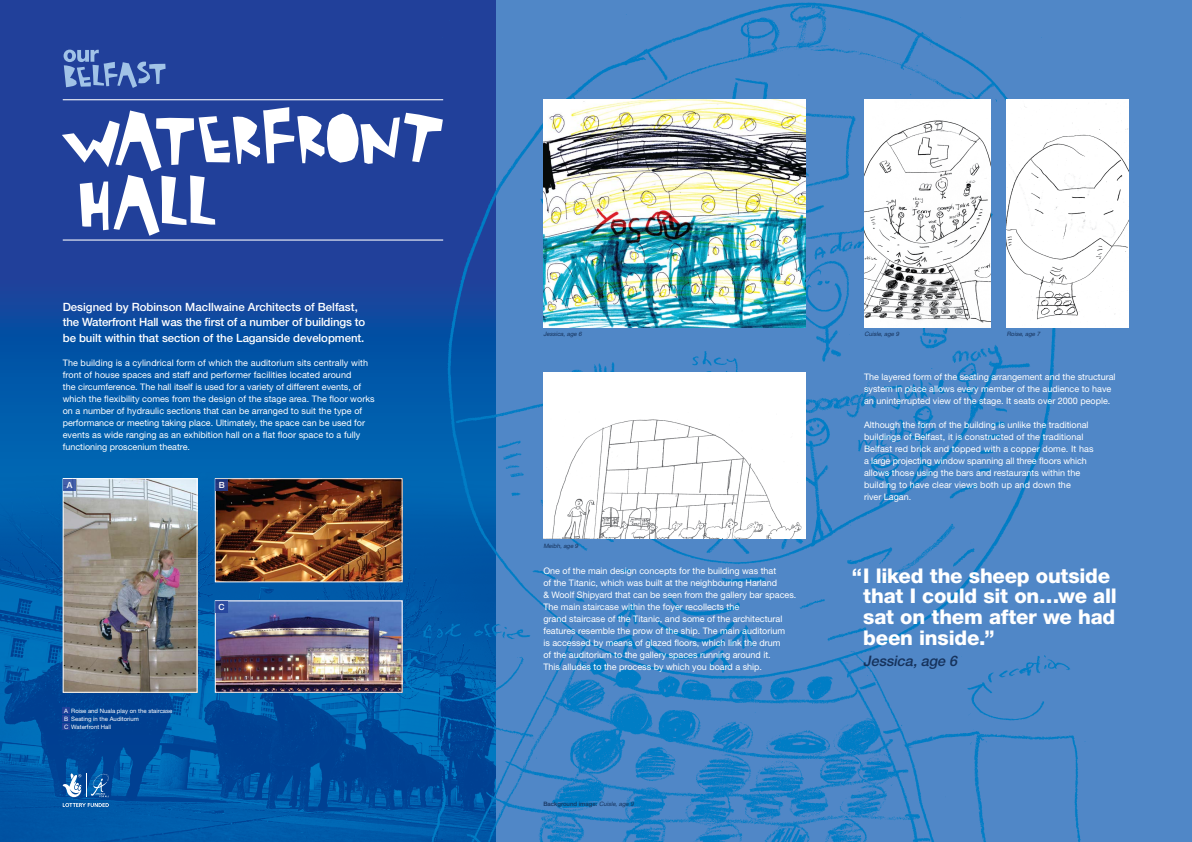
<style>
.page{position:relative;width:1192px;height:842px;background:#fff}
.page>*{position:absolute;margin:0;border:0;box-sizing:border-box;transform-origin:0 0}
.t1{font:800 20.3px/20.8px "Helvetica Neue";letter-spacing:-.01em;color:#fff}
.t2{font:italic 500 14.5px "Helvetica Neue";color:#16325c}
.t3{font:500 11.4px/15.4px "Helvetica Neue";letter-spacing:-.005em;color:#fff}
.t4{font:9px/12px "Helvetica Neue";color:#fff}
.t5{font:500 8.5px "Helvetica Neue";color:#fff}
.t6{font:6px/7.9px "Helvetica Neue";color:#fff}
.t7{font:italic 6px "Helvetica Neue";color:#16325c}
.t8{font:500 6px "Helvetica Neue";color:#16325c}
.s1{font-weight:400;font-style:italic}
</style>
<div class="page">
<div style="left:0;top:0;width:662px;height:842px;background:#21409a"></div>
<img style="left:0;top:305px;width:384px;height:537px">
<div style="left:496px;top:0;width:696px;height:842px;background:#5087c7"></div>
<img style="left:384px;top:2px;width:737px;height:840px">
<svg style="left:64px;top:50px;width:102px;height:38px"></svg>
<hr style="left:63px;top:99px;width:380px;height:1px;background:#fff">
<hr style="left:63px;top:239px;width:380px;height:2px;background:#fff">
<svg style="left:63px;top:803px;width:46px;height:4px"></svg>
<svg style="left:63px;top:773px;width:46px;height:24px"></svg>
<img style="left:543px;top:373px;width:262px;height:166px">
<img style="left:543px;top:99px;width:262px;height:228px">
<img style="left:864px;top:99px;width:127px;height:228px">
<svg style="left:62px;top:107px;width:381px;height:129px"></svg>
<img style="left:217px;top:480px;width:184px;height:100px">
<div style="left:215px;top:478px;width:188px;height:104px;border:1px solid #fff"></div>
<img style="left:65px;top:480px;width:130px;height:211px">
<div style="left:63px;top:478px;width:134px;height:215px;border:1px solid #fff"></div>
<svg style="left:64px;top:479px;width:12px;height:12px"></svg>
<img style="left:217px;top:602px;width:184px;height:89px">
<div style="left:215px;top:600px;width:188px;height:93px;border:1px solid #fff"></div>
<div style="left:216px;top:601px;width:12px;height:12px;background:#2a4a9f"></div>
<svg style="left:216px;top:479px;width:12px;height:12px"></svg>
<img style="left:1007px;top:99px;width:122px;height:228px">
<div style="left:63px;top:715px;width:7px;height:7px;background:#21409a"></div>
<div style="left:63px;top:707px;width:7px;height:7px;background:#21409a"></div>
<div style="left:63px;top:723px;width:7px;height:7px;background:#21409a"></div>
<p class="t3" style="left:63px;top:299px;width:304px">Designed by Robinson MacIlwaine Architects of Belfast, the Waterfront Hall was the first of a number of buildings to be built within that section of the Laganside development.</p>
<p class="t4" style="left:63px;top:356px;width:313px">The building is a cylindrical form of which the auditorium sits centrally with front of house spaces and staff and performer facilities located around<br>the circumference. The hall itself is used for a variety of different events, of which the flexibility comes from the design of the stage area. The floor works on a number of hydraulic sections that can be arranged to suit the type of performance or meeting taking place. Ultimately, the space can be used for events as wide ranging as an exhibition hall on a flat floor space to a fully functioning proscenium theatre.</p>
<p class="t5" style="left:67px;top:480px;width:7px">A</p>
<p class="t6" style="left:64px;top:706px;width:110px">A Roise and Nuala play on the staircase<br>B Seating in the Auditorium<br>C Waterfront Hall</p>
<p class="t5" style="left:219px;top:480px;width:7px">B</p>
<p class="t5" style="left:218px;top:602px;width:8px">C</p>
<p class="t7" style="left:543px;top:331px;width:41px">Jessica, age 6</p>
<p class="t7" style="left:543px;top:542px;width:38px">Meibh, age 9</p>
<p class="t7" style="left:864px;top:331px;width:38px">Cuisle, age 9</p>
<p class="t7" style="left:1007px;top:331px;width:36px">Roise, age 7</p>
<p class="t4" style="left:864px;top:371px;width:253px">The layered form of the seating arrangement and the structural system in place allows every member of the audience to have an uninterrupted view of the stage. It seats over 2000 people.</p>
<p class="t4" style="left:864px;top:419px;width:231px">Although the form of the building is unlike the traditional buildings of Belfast, it is constructed of the traditional Belfast red brick and topped with a copper dome. It has a large projecting window spanning all three floors which allows those using the bars and restaurants within the building to have clear views both up and down the<br>river Lagan.</p>
<p class="t4" style="left:543px;top:565px;width:255px">One of the main design concepts for the building was that<br>of the Titanic, which was built at the neighbouring Harland<br>&amp; Woolf Shipyard that can be seen from the gallery bar spaces.<br>The main staircase within the foyer recollects the<br>grand staircase of the Titanic, and some of the architectural features resemble the prow of the ship. The main auditorium<br>is accessed by means of glazed floors, which link the drum<br>of the auditorium to the gallery spaces running around it.<br>This alludes to the process by which you board a ship.</p>
<h1 class="t1" style="left:863px;top:565px;width:255px;text-indent:-11px">“I liked the sheep outside that I could sit on…we all sat on them after we had been inside.”</h1>
<h2 class="t2" style="left:863px;top:652px;width:98px">Jessica, age 6</h2>
<p class="t8" style="left:543px;top:801px;width:93px">Background image: <span class="s1">Cuisle, age 9</span></p>
</div>
